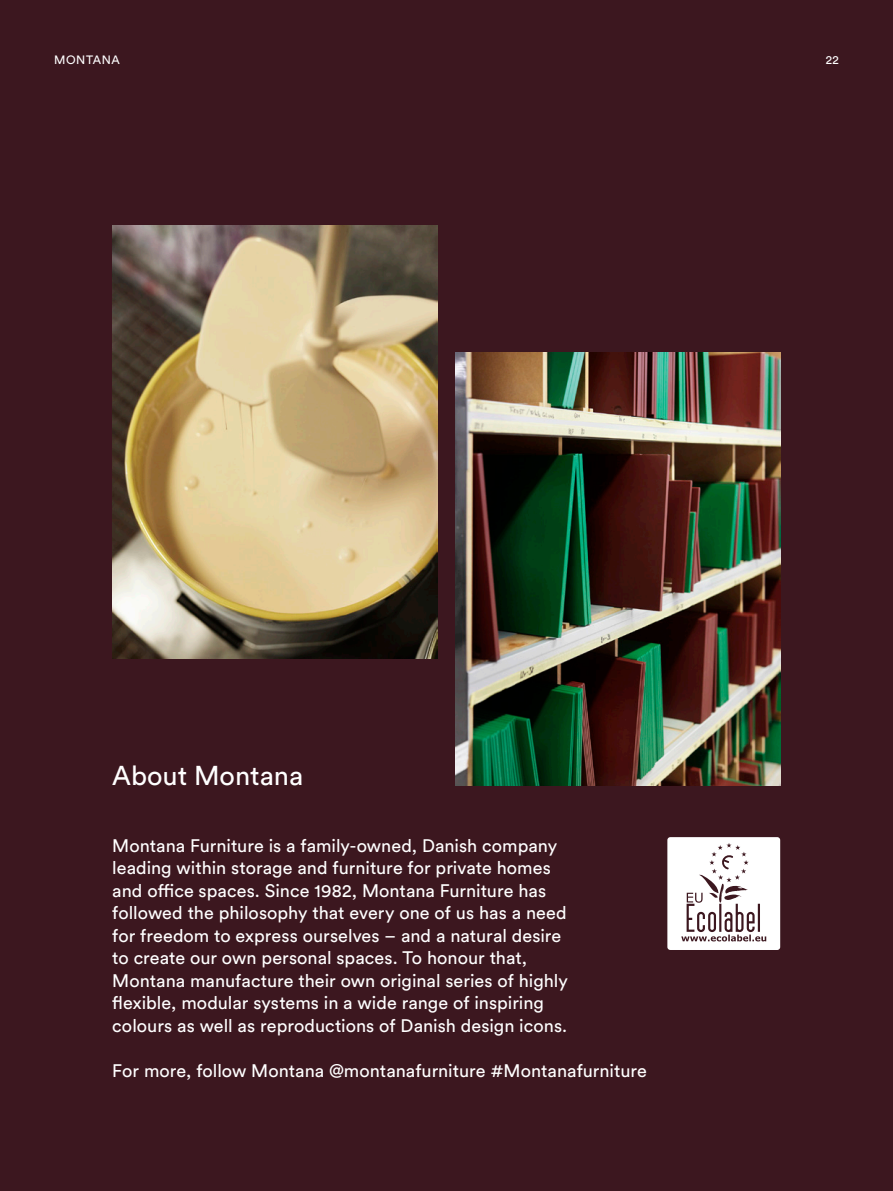
<style>
.page{position:relative;width:893px;height:1191px;background:#3c171f}
.page>*{position:absolute;margin:0;border:0;box-sizing:border-box;transform-origin:0 0}
.t1{font:27px "Circular Std";color:#fff}
.t2{font:18px/22.5px "Circular Std";color:#fff}
.t3{font:12px "Circular Std";letter-spacing:.05em;color:#fff}
</style>
<div class="page">
<img style="left:113px;top:225px;width:324px;height:433px">
<img style="left:456px;top:353px;width:324px;height:432px">
<svg style="left:667px;top:837px;width:113px;height:113px;background:#e8e4e5"></svg>
<p class="t3" style="left:54px;top:52px;width:67px">MONTANA</p>
<p class="t3" style="left:826px;top:52px;width:15px">22</p>
<h1 class="t1" style="left:112px;top:759px;width:192px">About Montana</h1>
<p class="t2" style="left:112px;top:834px;width:457px">Montana Furniture is a family-owned, Danish company leading within storage and furniture for private homes and office spaces. Since 1982, Montana Furniture has followed the philosophy that every one of us has a need for freedom to express ourselves – and a natural desire to create our own personal spaces. To honour that, Montana manufacture their own original series of highly flexible, modular systems in a wide range of inspiring colours as well as reproductions of Danish design icons.</p>
<p class="t2" style="left:112px;top:1059px;width:536px">For more, follow Montana @montanafurniture #Montanafurniture</p>
</div>
